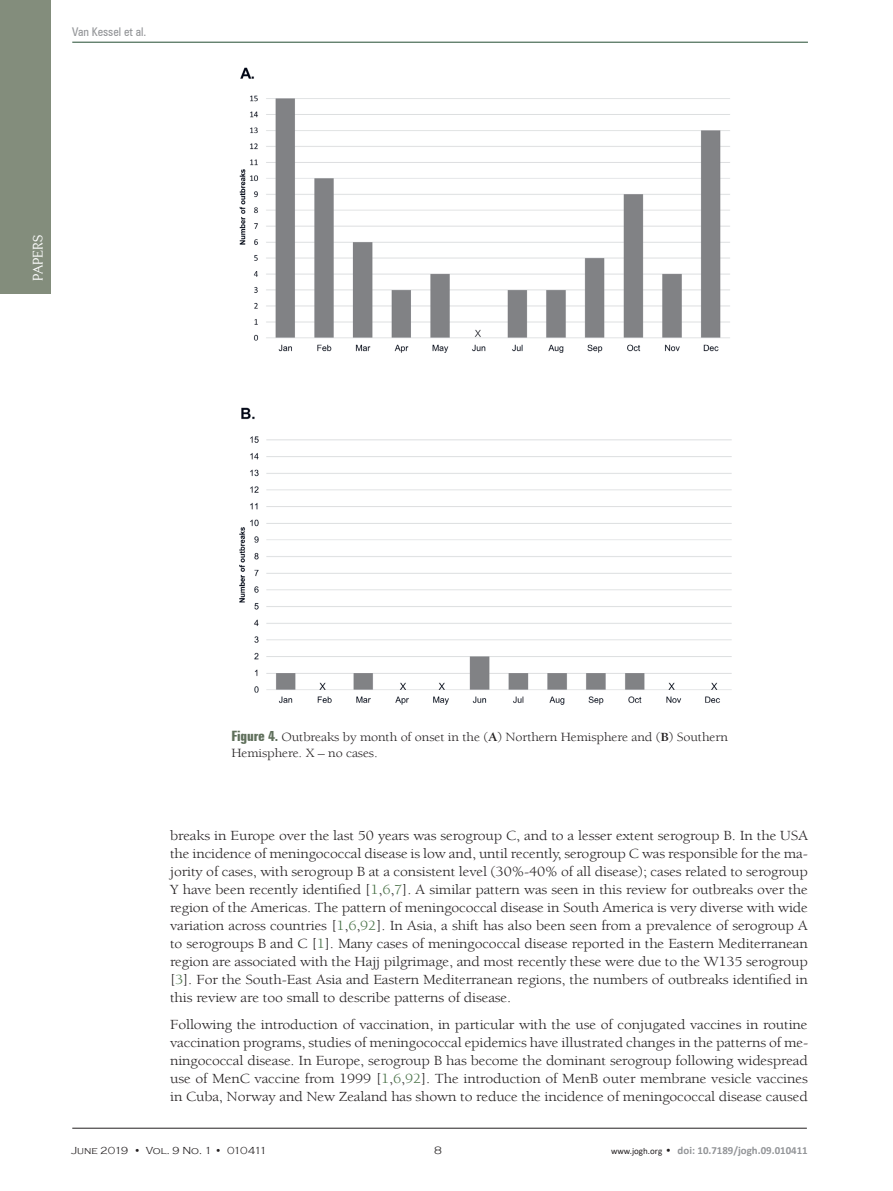
<style>
.page{position:relative;width:893px;height:1191px;background:#fff}
.page>*{position:absolute;margin:0;border:0;box-sizing:border-box;transform-origin:0 0}
.t1{font:14.25px/18px "Berkeley Std";letter-spacing:-.01em;color:#231f20;text-align:justify;scale:1.11 1}
.t2{font:13.5px "Centabel";color:#fff}
.t3{font:12.9px/15.8px "Berkeley Std";letter-spacing:-.01em;color:#231f20;scale:1.11 1}
.t4{font:condensed 12px "Zurich BT";color:#939598}
.t5{font:700 10.95px "Calibri";color:#939598}
.t6{font:300 10.95px "Copperplate Gothic";color:#231f20}
.t7{font:300 10.5px "Copperplate Gothic";letter-spacing:-.03em;color:#231f20}
.s1{font-family:"Zurich BT";font-weight:700;font-stretch:extra-condensed;font-size:14.25px;color:#5f6f5b}
.s2{font-weight:700}
.s3{color:#477045}
.s4{font-weight:400;font-size:9px;color:#231f20}
.s5{font-family:"Copperplate Gothic";font-weight:300;color:#231f20}
</style>
<div class="page">
<hr style="left:72px;top:1128px;width:735px;height:1px;background:#231f20">
<hr style="left:72px;top:42px;width:736px;height:1px;background:#244d32">
<div style="left:0;top:0;width:51px;height:293px;background:#838d7c"></div>
<img style="left:239px;top:67px;width:493px;height:638px">
<p class="t4" style="left:72px;top:25px;width:76px">Van Kessel et al.</p>
<p class="t2" style="left:30px;top:281px;width:47px;rotate:-90deg">PAPERS</p>
<p class="t3" style="left:231px;top:729px;width:449px"><span class="s1">Figure 4.</span> Outbreaks by month of onset in the (<span class="s2">A</span>) Northern Hemisphere and (<span class="s2">B</span>) Southern<br>Hemisphere. X – no cases.</p>
<p class="t1" style="left:170px;top:826px;width:576px">breaks in Europe over the last 50 years was serogroup C, and to a lesser extent serogroup B. In the USA the incidence of meningococcal disease is low and, until recently, serogroup C was responsible for the ma&shy;jority of cases, with serogroup B at a consistent level (30%-40% of all disease); cases related to serogroup Y have been recently identified [<span class="s3">1</span>,<span class="s3">6</span>,<span class="s3">7</span>]. A similar pattern was seen in this review for outbreaks over the region of the Americas. The pattern of meningococcal disease in South America is very diverse with wide variation across countries [<span class="s3">1</span>,<span class="s3">6</span>,<span class="s3">92</span>]. In Asia, a shift has also been seen from a prevalence of serogroup A to serogroups B and C [<span class="s3">1</span>]. Many cases of meningococcal disease reported in the Eastern Mediterranean region are associated with the Hajj pilgrimage, and most recently these were due to the W135 serogroup [<span class="s3">3</span>]. For the South-East Asia and Eastern Mediterranean regions, the numbers of outbreaks identified in this review are too small to describe patterns of disease.</p>
<p class="t1" style="left:170px;top:1015px;width:576px">Following the introduction of vaccination, in particular with the use of conjugated vaccines in routine vaccination programs, studies of meningococcal epidemics have illustrated changes in the patterns of me&shy;ningococcal disease. In Europe, serogroup B has become the dominant serogroup following widespread use of MenC vaccine from 1999 [<span class="s3">1</span>,<span class="s3">6</span>,<span class="s3">92</span>]. The introduction of MenB outer membrane vesicle vaccines in Cuba, Norway and New Zealand has shown to reduce the incidence of meningococcal disease caused</p>
<p class="t7" style="left:71px;top:1144px;width:198px">June 2019 • Vol. 9 No. 1 • 010411</p>
<p class="t6" style="left:434px;top:1144px;width:9px">8</p>
<p class="t5" style="left:611px;top:1142px;width:198px"><span class="s4">www.jogh.org</span> <span class="s5">•</span> doi: 10.7189/jogh.09.010411</p>
</div>
